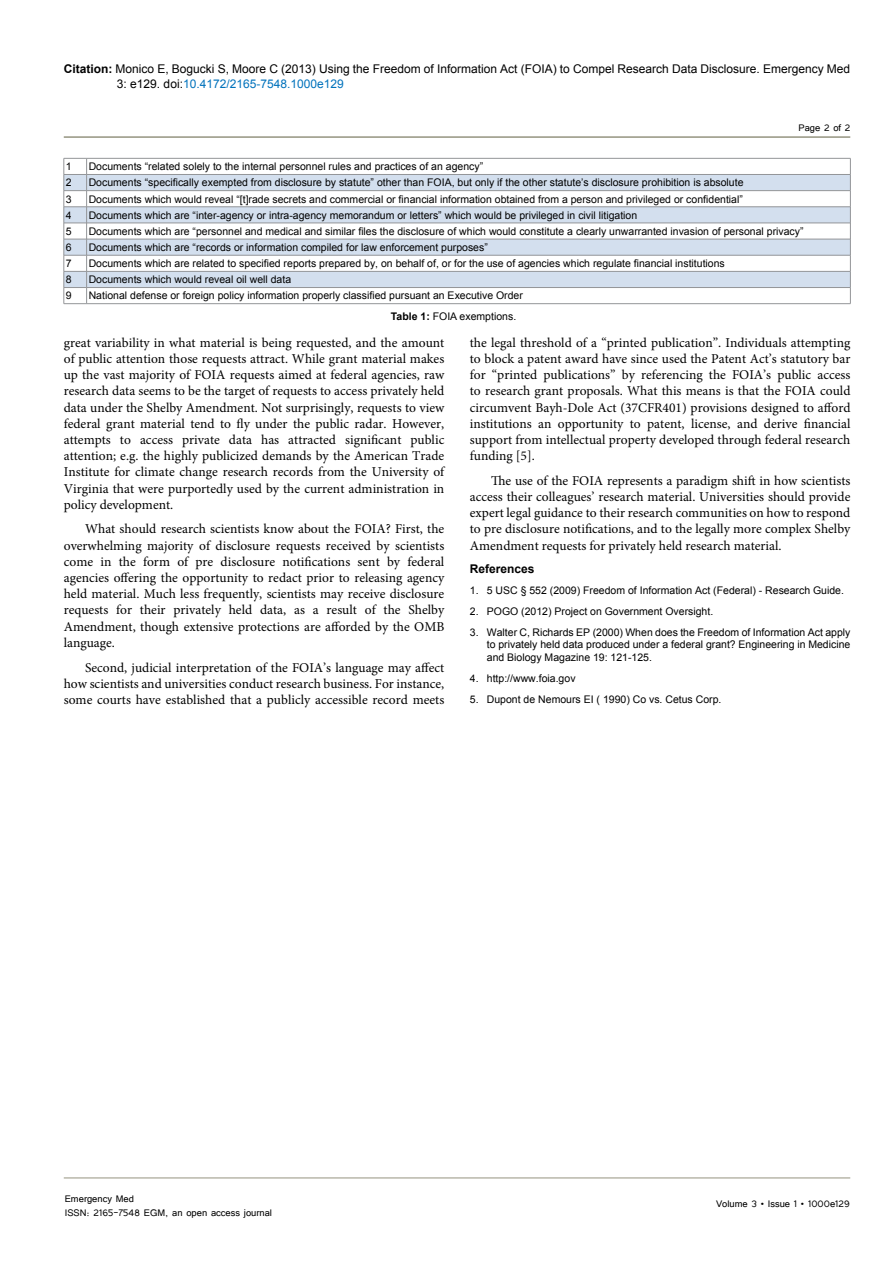
<style>
.page{position:relative;width:893px;height:1263px;background:#fff}
.page>*{position:absolute;margin:0;border:0;box-sizing:border-box;transform-origin:0 0}
.t1{font:13.5px/16.2px "Minion Pro";color:#000;text-align:justify}
.t2{font:12px/15px "Arial";color:#000}
.t3{font:12px/14.4px "Tunga";color:#000}
.t4{font:700 12px "Arial";color:#000}
.t5{font:10.5px/12.6px "Arial";color:#000;text-align:justify}
.s1{font-weight:700}
.s2{color:#0072bc}
</style>
<div class="page">
<hr style="left:64px;top:1178px;width:786px;height:1px;background:#959480">
<hr style="left:64px;top:136px;width:786px;height:2px;background:#959480">
<svg style="left:87px;top:175px;width:763px;height:112px;fill:#d3dfee"></svg>
<hr style="left:87px;top:158px;width:763px;height:1px;background:#939598">
<hr style="left:87px;top:174px;width:763px;height:1px;background:#939598">
<hr style="left:87px;top:190px;width:763px;height:1px;background:#939598">
<hr style="left:87px;top:207px;width:763px;height:1px;background:#939598">
<hr style="left:87px;top:223px;width:763px;height:1px;background:#939598">
<hr style="left:87px;top:239px;width:763px;height:1px;background:#939598">
<hr style="left:87px;top:255px;width:763px;height:1px;background:#939598">
<hr style="left:87px;top:271px;width:763px;height:1px;background:#939598">
<hr style="left:87px;top:287px;width:763px;height:1px;background:#939598">
<svg style="left:850px;top:158px;width:1px;height:146px"></svg>
<svg style="left:64px;top:158px;width:23px;height:146px"></svg>
<hr style="left:87px;top:303px;width:763px;height:1px;background:#939598">
<p class="t2" style="left:117px;top:61px;width:735px;text-indent:-53px"><span class="s1">Citation:</span> Monico E, Bogucki S, Moore C (2013) Using the Freedom of Information Act (FOIA) to Compel Research Data Disclosure. Emergency Med<br>3: e129. doi:<span class="s2">10.4172/2165-7548.1000e129</span></p>
<p class="t3" style="left:798px;top:119px;width:54px">Page 2 of 2</p>
<p class="t5" style="left:66px;top:160px;width:7px">1</p>
<p class="t5" style="left:89px;top:160px;width:396px">Documents “related solely to the internal personnel rules and practices of an agency”</p>
<p class="t5" style="left:66px;top:176px;width:7px">2</p>
<p class="t5" style="left:89px;top:176px;width:656px">Documents “specifically exempted from disclosure by statute” other than FOIA, but only if the other statute’s disclosure prohibition is absolute</p>
<p class="t5" style="left:66px;top:193px;width:7px">3</p>
<p class="t5" style="left:89px;top:193px;width:656px">Documents which would reveal “[t]rade secrets and commercial or financial information obtained from a person and privileged or confidential”</p>
<p class="t5" style="left:66px;top:209px;width:7px">4</p>
<p class="t5" style="left:89px;top:209px;width:550px">Documents which are “inter-agency or intra-agency memorandum or letters” which would be privileged in civil litigation</p>
<p class="t5" style="left:66px;top:225px;width:7px">5</p>
<p class="t5" style="left:89px;top:225px;width:716px">Documents which are “personnel and medical and similar files the disclosure of which would constitute a clearly unwarranted invasion of personal privacy”</p>
<p class="t5" style="left:66px;top:241px;width:7px">6</p>
<p class="t5" style="left:89px;top:241px;width:401px">Documents which are “records or information compiled for law enforcement purposes”</p>
<p class="t5" style="left:66px;top:257px;width:7px">7</p>
<p class="t5" style="left:89px;top:257px;width:638px">Documents which are related to specified reports prepared by, on behalf of, or for the use of agencies which regulate financial institutions</p>
<p class="t5" style="left:66px;top:273px;width:7px">8</p>
<p class="t5" style="left:89px;top:273px;width:204px">Documents which would reveal oil well data</p>
<p class="t5" style="left:66px;top:290px;width:7px">9</p>
<p class="t5" style="left:89px;top:290px;width:436px">National defense or foreign policy information properly classified pursuant an Executive Order</p>
<p class="t5" style="left:391px;top:310px;width:127px"><span class="s1">Table 1:</span> FOIA exemptions.</p>
<p class="t1" style="left:64px;top:334px;width:382px">great variability in what material is being requested, and the amount of public attention those requests attract. While grant material makes up the vast majority of FOIA requests aimed at federal agencies, raw research data seems to be the target of requests to access privately held data under the Shelby Amendment. Not surprisingly, requests to view federal grant material tend to fly under the public radar. However, attempts to access private data has attracted significant public attention; e.g. the highly publicized demands by the American Trade Institute for climate change research records from the University of Virginia that were purportedly used by the current administration in policy development.</p>
<p class="t1" style="left:64px;top:521px;width:382px;text-indent:21px">What should research scientists know about the FOIA? First, the overwhelming majority of disclosure requests received by scientists come in the form of pre disclosure notifications sent by federal agencies offering the opportunity to redact prior to releasing agency held material. Much less frequently, scientists may receive disclosure requests for their privately held data, as a result of the Shelby Amendment, though extensive protections are afforded by the OMB language.</p>
<p class="t1" style="left:64px;top:659px;width:382px;text-indent:21px">Second, judicial interpretation of the FOIA’s language may affect how scientists and universities conduct research business. For instance, some courts have established that a publicly accessible record meets</p>
<p class="t1" style="left:470px;top:334px;width:382px">the legal threshold of a “printed publication”. Individuals attempting to block a patent award have since used the Patent Act’s statutory bar for “printed publications” by referencing the FOIA’s public access to research grant proposals. What this means is that the FOIA could circumvent Bayh-Dole Act (37CFR401) provisions designed to afford institutions an opportunity to patent, license, and derive financial support from intellectual property developed through federal research funding [5].</p>
<p class="t1" style="left:470px;top:472px;width:382px;text-indent:21px">The use of the FOIA represents a paradigm shift in how scientists access their colleagues’ research material. Universities should provide expert legal guidance to their research communities on how to respond to pre disclosure notifications, and to the legally more complex Shelby Amendment requests for privately held research material.</p>
<p class="t4" style="left:470px;top:560px;width:66px">References</p>
<p class="t5" style="left:470px;top:584px;width:376px">1. 5 USC § 552 (2009) Freedom of Information Act (Federal) - Research Guide.</p>
<p class="t5" style="left:470px;top:605px;width:245px">2. POGO (2012) Project on Government Oversight.</p>
<p class="t5" style="left:487px;top:626px;width:365px;text-indent:-17px">3. Walter C, Richards EP (2000) When does the Freedom of Information Act apply to privately held data produced under a federal grant? Engineering in Medicine and Biology Magazine 19: 121-125.</p>
<p class="t5" style="left:470px;top:672px;width:107px">4. http://www.foia.gov</p>
<p class="t5" style="left:470px;top:693px;width:253px">5. Dupont de Nemours EI ( 1990) Co vs. Cetus Corp.</p>
<p class="t3" style="left:65px;top:1190px;width:209px">Emergency Med<br>ISSN: 2165-7548 EGM, an open access journal</p>
<p class="t3" style="left:716px;top:1196px;width:135px">Volume 3 • Issue 1 • 1000e129</p>
</div>
